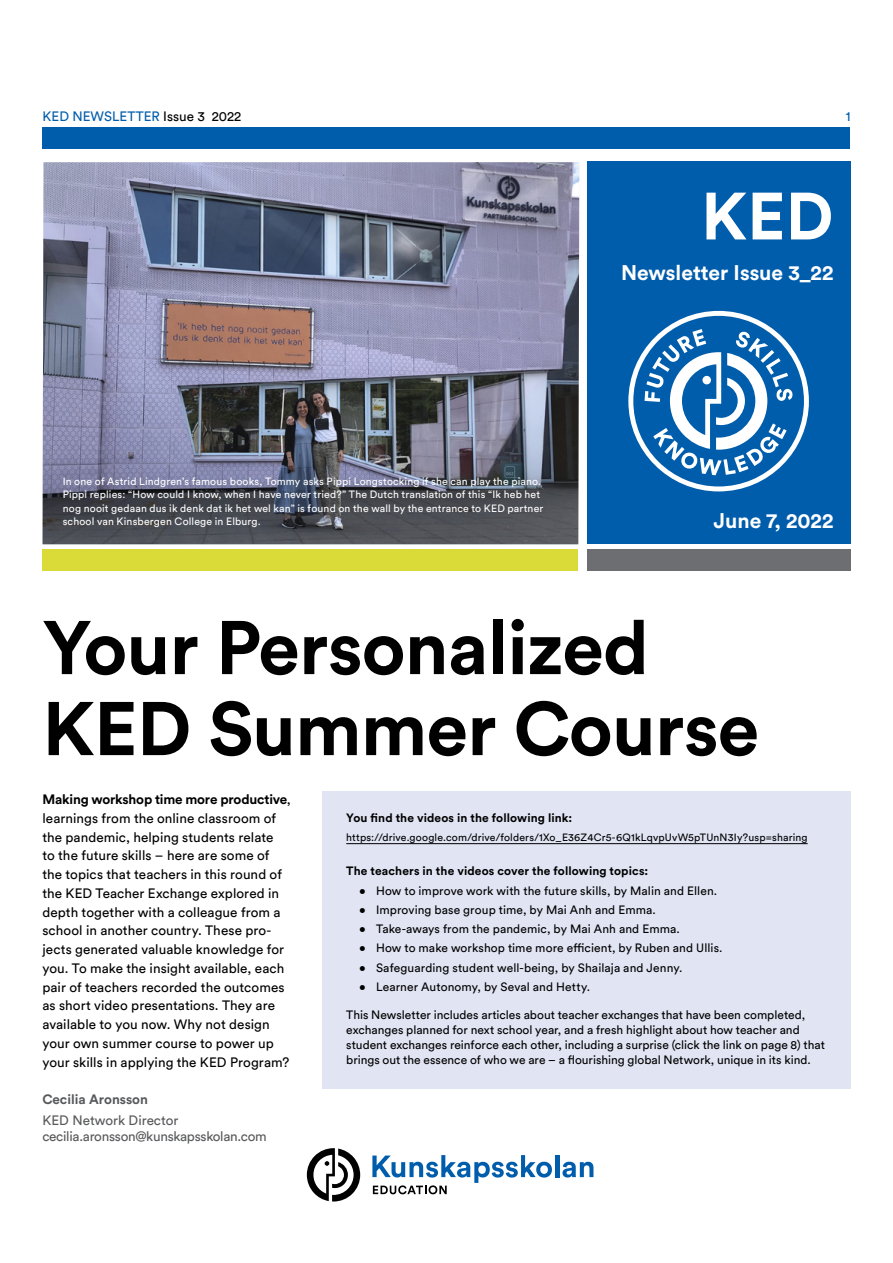
<style>
.page{position:relative;width:893px;height:1263px;background:#fff}
.page>*{position:absolute;margin:0;border:0;box-sizing:border-box;transform-origin:0 0}
.t1{font:700 75px/81px "Circular Std";letter-spacing:-.01em;color:#000}
.t2{font:700 66px "Circular Std";color:#fff}
.t3{font:700 21px "Circular Std";color:#fff}
.t4{font:13.5px/18.8px "Circular Std";letter-spacing:.005em;color:#000}
.t5{font:13.5px/16.5px "Circular Std";letter-spacing:-.02em;color:#58595b}
.t6{font:13.5px "Circular Std";color:#005dac}
.t7{font:700 13.5px "Circular Std";color:#58595b}
.t8{font:12px/15px "Circular Std";letter-spacing:.005em;color:#000}
.t9{font:700 12px "Circular Std";letter-spacing:.01em;color:#000}
.t10{font:10.5px/13.5px "Circular Std";letter-spacing:.015em;color:#fff}
.t11{font:10.5px "Circular Std";letter-spacing:.015em;color:#000}
.s1{color:#000}
.s2{font-weight:700}
</style>
<div class="page">
<div style="left:43px;top:128px;width:807px;height:21px;background:#005dac"></div>
<div style="left:322px;top:791px;width:528px;height:297px;background:#e1e4f3"></div>
<img style="left:43px;top:162px;width:536px;height:382px">
<div style="left:43px;top:550px;width:535px;height:21px;background:#dada39"></div>
<div style="left:587px;top:550px;width:263px;height:21px;background:#6d6e71"></div>
<div style="left:587px;top:162px;width:263px;height:382px;background:#005dac"></div>
<svg style="left:307px;top:1148px;width:53px;height:53px"></svg>
<hr style="left:555px;top:1155px;width:4px;height:22px;background:#005dac">
<svg style="left:562px;top:1162px;width:31px;height:15px"></svg>
<svg style="left:372px;top:1155px;width:180px;height:39px"></svg>
<svg style="left:628px;top:311px;width:181px;height:180px"></svg>
<hr style="left:346px;top:843px;width:462px;height:1px;background:#000">
<p class="t6" style="left:43px;top:109px;width:200px">KED NEWSLETTER <span class="s1">Issue 3 2022</span></p>
<p class="t6" style="left:846px;top:109px;width:6px">1</p>
<p class="t10" style="left:63px;top:474px;width:482px">In one of Astrid Lindgren’s famous books, Tommy asks Pippi Longstocking if she can play the piano.<br>Pippi replies: “How could I know, when I have never tried?” The Dutch translation of this “Ik heb het nog nooit gedaan dus ik denk dat ik het wel kan” is found on the wall by the entrance to KED partner school van Kinsbergen College in Elburg.</p>
<h2 class="t2" style="left:701px;top:174px;width:134px">KED</h2>
<h3 class="t3" style="left:621px;top:259px;width:214px">Newsletter Issue 3_22</h3>
<h3 class="t3" style="left:714px;top:507px;width:121px">June 7, 2022</h3>
<h1 class="t1" style="left:43px;top:606px;width:718px">Your Personalized<br>KED Summer Course</h1>
<p class="t4" style="left:42px;top:790px;width:250px"><span class="s2">Making workshop time more productive</span>, learnings from the online classroom of the pandemic, helping students relate<br>to the future skills – here are some of the topics that teachers in this round of the KED Teacher Exchange explored in depth together with a colleague from a school in another country. These pro&shy;jects generated valuable knowledge for you. To make the insight available, each pair of teachers recorded the outcomes as short video presentations. They are available to you now. Why not design your own summer course to power up your skills in applying the KED Program?</p>
<p class="t7" style="left:42px;top:1091px;width:107px">Cecilia Aronsson</p>
<p class="t5" style="left:42px;top:1112px;width:226px">KED Network Director cecilia.aronsson@kunskapsskolan.com</p>
<p class="t9" style="left:346px;top:810px;width:228px">You find the videos in the following link:</p>
<p class="t11" style="left:346px;top:831px;width:463px">https://drive.google.com/drive/folders/1Xo_E36Z4Cr5-6Q1kLqvpUvW5pTUnN3Iy?usp=sharing</p>
<p class="t9" style="left:346px;top:863px;width:304px">The teachers in the videos cover the following topics:</p>
<p class="t8" style="left:359px;top:883px;width:360px">• How to improve work with the future skills, by Malin and Ellen.</p>
<p class="t8" style="left:359px;top:902px;width:298px">• Improving base group time, by Mai Anh and Emma.</p>
<p class="t8" style="left:359px;top:921px;width:322px">• Take-aways from the pandemic, by Mai Anh and Emma.</p>
<p class="t8" style="left:359px;top:940px;width:365px">• How to make workshop time more efficient, by Ruben and Ullis.</p>
<p class="t8" style="left:359px;top:960px;width:325px">• Safeguarding student well-being, by Shailaja and Jenny.</p>
<p class="t8" style="left:359px;top:979px;width:233px">• Learner Autonomy, by Seval and Hetty.</p>
<p class="t8" style="left:346px;top:1007px;width:480px">This Newsletter includes articles about teacher exchanges that have been completed, exchanges planned for next school year, and a fresh highlight about how teacher and student exchanges reinforce each other, including a surprise (click the link on page 8) that brings out the essence of who we are – a flourishing global Network, unique in its kind.</p>
</div>
